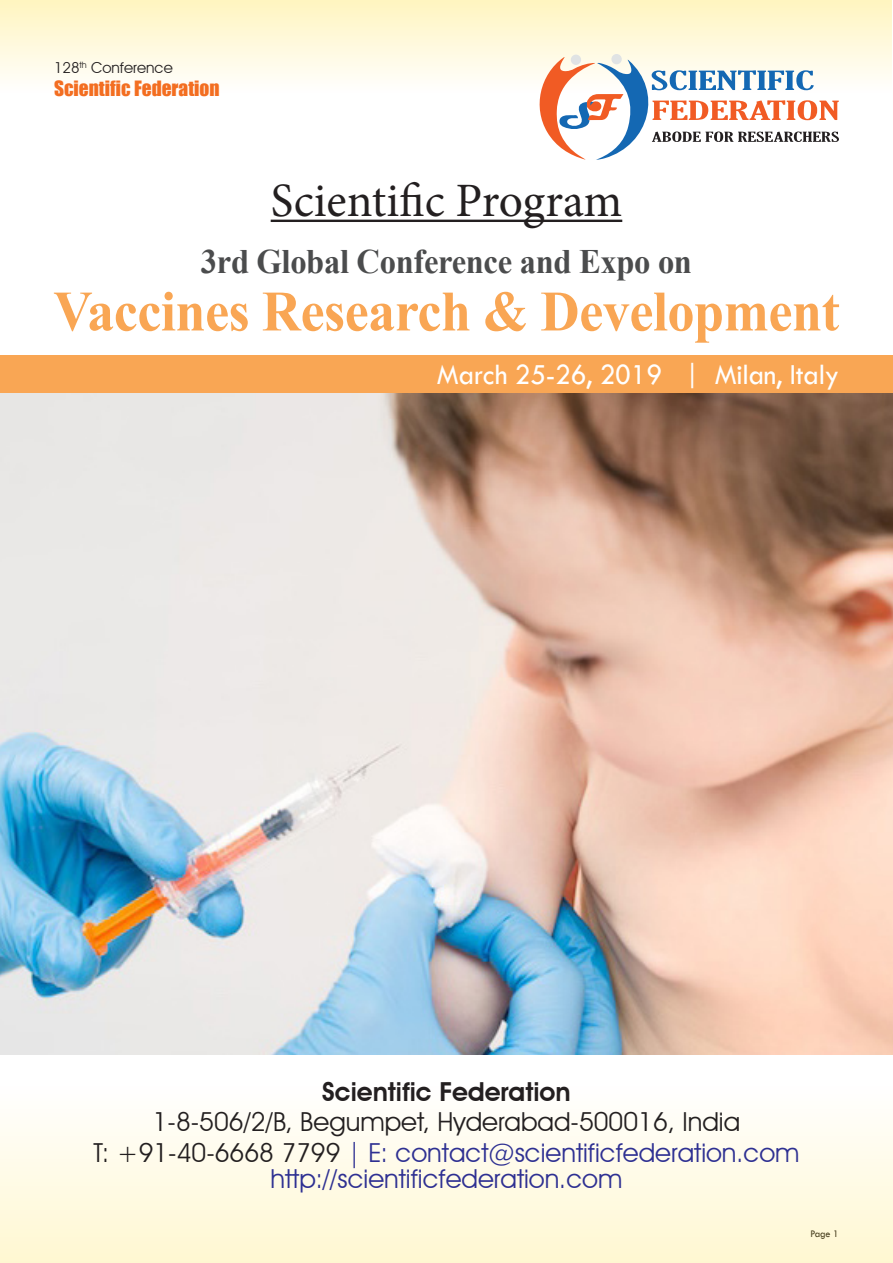
<style>
.page{position:relative;width:893px;height:1263px;background:#fff}
.page>*{position:absolute;margin:0;border:0;box-sizing:border-box;transform-origin:0 0}
.t1{font:700 57.15px "Times New Roman";letter-spacing:-.01em;color:#f9a654;scale:.95 1}
.t2{font:48px "Minion Pro";color:#231f20}
.t3{font:700 34.35px "Times New Roman";letter-spacing:-.01em;color:#4b4c4d;scale:.95 1}
.t4{font:30.15px "Tw Cen";letter-spacing:-.01em;color:#fff;scale:.95 1}
.Email{font:26.25px "Avant Garde IT Cby BT";color:#2e3092}
.t5{font:26.25px "Avant Garde IT Cby BT";color:#231f20}
.t6{font:600 26.25px "Avant Garde IT Cby BT";color:#231f20}
.t7{font:19.35px "Impact";color:#f36e21}
.t8{font:15px "Avant Garde IT Cby BT";color:#231f20}
.t9{font:10.5px "Tw Cen";color:#231f20;scale:.95 1}
.s1{color:#231f20}
</style>
<div class="page">
<hr style="left:271px;top:220px;width:351px;height:2px;background:#231f20">
<div style="left:0;top:355px;width:893px;height:46px;background:#f9a654"></div>
<div style="left:0;top:0;width:891px;height:94px;background:linear-gradient(to bottom,#fff5bf,#fffefe)"></div>
<div style="left:0;top:1080px;width:892px;height:183px;background:linear-gradient(to bottom,#fff,#fff8d1)"></div>
<div style="left:571px;top:55px;width:10px;height:10px;background:#e0e3e4;border-radius:50%"></div>
<div style="left:611px;top:54px;width:11px;height:10px;background:#e0e3e4;border-radius:50%"></div>
<svg style="left:540px;top:57px;width:299px;height:103px"></svg>
<img style="left:0;top:393px;width:893px;height:661px">
<p class="t8" style="left:54px;top:59px;width:120px">128<sup>th</sup> Conference</p>
<p class="t7" style="left:54px;top:74px;width:167px">Scientific Federation</p>
<p class="t2" style="left:271px;top:169px;width:353px">Scientific Program</p>
<p class="t3" style="left:201px;top:237px;width:518px">3rd Global Conference and Expo on</p>
<p class="t1" style="left:53px;top:272px;width:829px">Vaccines Research &amp; Development</p>
<p class="t4" style="left:437px;top:356px;width:425px">March 25-26, 2019 | Milan, Italy</p>
<p class="t6" style="left:322px;top:1076px;width:250px">Scientific Federation</p>
<p class="t5" style="left:153px;top:1106px;width:589px">1-8-506/2/B, Begumpet, Hyderabad-500016, India</p>
<p class="Email" style="left:93px;top:1137px;width:708px"><span class="s1">T: +91-40-6668 7799</span> | E: contact@scientificfederation.com</p>
<p class="Email" style="left:271px;top:1163px;width:353px">http://scientificfederation.com</p>
<p class="t9" style="left:811px;top:1227px;width:31px">Page 1</p>
</div>
